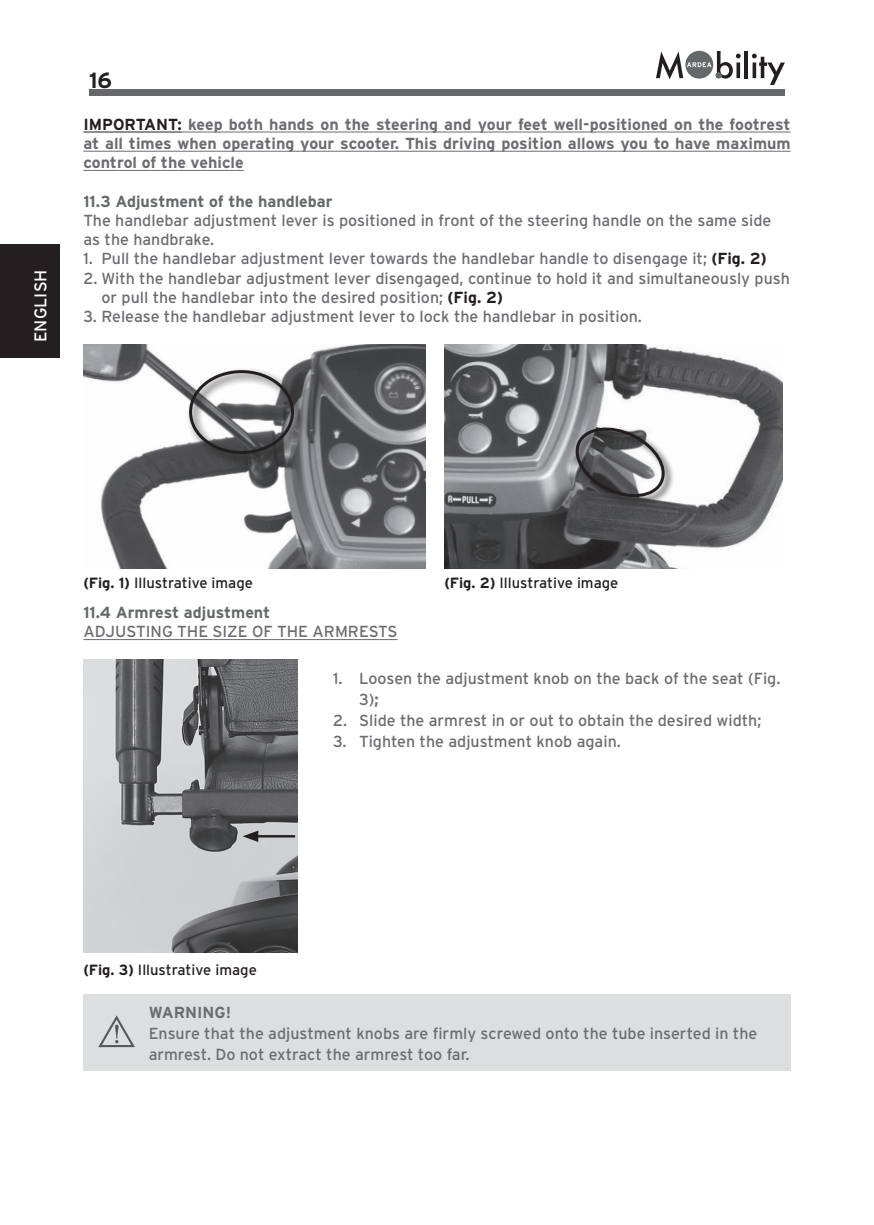
<style>
.page{position:relative;width:874px;height:1225px;background:#fff}
.page>*{position:absolute;margin:0;border:0;box-sizing:border-box;transform-origin:0 0}
.t1{font:700 22px "Interstate";color:#231f20}
.t2{font:17px "Interstate";letter-spacing:.005em;color:#fff}
.t3{font:16px/19.2px "Interstate";color:#6c6d70}
.t4{font:700 16px/19.2px "Interstate";color:#6c6d70;text-align:justify}
.t5{font:700 16px "Interstate";color:#65696a}
.t6{font:14.8px "Interstate";color:#231f20}
.s1{color:#231f20}
.s2{font-weight:700;color:#231f20}
.s3{font-weight:700}
</style>
<div class="page">
<div style="left:89px;top:89px;width:695px;height:7px;background:#65696a"></div>
<div style="left:0;top:244px;width:60px;height:113px;background:#231f20"></div>
<hr style="left:744px;top:51px;width:3px;height:27px;background:#231f20">
<svg style="left:752px;top:54px;width:32px;height:31px"></svg>
<svg style="left:656px;top:51px;width:84px;height:28px"></svg>
<div style="left:715px;top:72px;width:6px;height:7px;background:#65696a;border-radius:50%"></div>
<hr style="left:83px;top:132px;width:99px;height:1px;background:#231f20">
<hr style="left:182px;top:132px;width:608px;height:1px;background:#6c6d70">
<hr style="left:83px;top:151px;width:707px;height:1px;background:#6c6d70">
<hr style="left:83px;top:170px;width:160px;height:1px;background:#6c6d70">
<hr style="left:83px;top:639px;width:314px;height:1px;background:#6c6d70">
<img style="left:83px;top:344px;width:342px;height:224px">
<div style="left:186px;top:367px;width:120px;height:99px;background:#231f20;opacity:.9"></div>
<div style="left:189px;top:370px;width:105px;height:84px;border:3px solid #231f20;border-radius:50%"></div>
<img style="left:444px;top:344px;width:337px;height:224px">
<div style="left:573px;top:426px;width:101px;height:81px;background:#231f20;opacity:.9"></div>
<svg style="left:567px;top:421px;width:105px;height:79px"></svg>
<img style="left:83px;top:660px;width:214px;height:292px">
<hr style="left:254px;top:835px;width:41px;height:2px;background:#231f20">
<svg style="left:242px;top:830px;width:16px;height:12px"></svg>
<div style="left:83px;top:994px;width:707px;height:76px;background:#dddee0"></div>
<svg style="left:98px;top:1015px;width:37px;height:32px"></svg>
<p class="t2" style="left:31px;top:342px;width:74px;rotate:-90deg">ENGLISH</p>
<h1 class="t1" style="left:89px;top:68px;width:25px">16</h1>
<p class="t4" style="left:83px;top:115px;width:708px"><span class="s1">IMPORTANT:</span> keep both hands on the steering and your feet well-positioned on the footrest at all times when operating your scooter. This driving position allows you to have maximum control of the vehicle</p>
<p class="t5" style="left:83px;top:192px;width:250px">11.3 Adjustment of the handlebar</p>
<p class="t3" style="left:83px;top:210px;width:689px">The handlebar adjustment lever is positioned in front of the steering handle on the same side as the handbrake.</p>
<p class="t3" style="left:83px;top:249px;width:684px">1. Pull the handlebar adjustment lever towards the handlebar handle to disengage it; <span class="s2">(Fig. 2)</span></p>
<p class="t3" style="left:101px;top:268px;width:689px;text-indent:-18px">2. With the handlebar adjustment lever disengaged, continue to hold it and simultaneously push or pull the handlebar into the desired position; <span class="s2">(Fig. 2)</span></p>
<p class="t3" style="left:83px;top:306px;width:560px">3. Release the handlebar adjustment lever to lock the handlebar in position.</p>
<p class="t6" style="left:83px;top:574px;width:171px"><span class="s3">(Fig. 1)</span> Illustrative image</p>
<p class="t6" style="left:444px;top:574px;width:175px"><span class="s3">(Fig. 2)</span> Illustrative image</p>
<p class="t5" style="left:83px;top:603px;width:188px">11.4 Armrest adjustment</p>
<p class="t3" style="left:83px;top:622px;width:315px">ADJUSTING THE SIZE OF THE ARMRESTS</p>
<p class="t3" style="left:359px;top:667px;width:422px;line-height:21px;text-indent:-26px">1. Loosen the adjustment knob on the back of the seat (Fig.<br>3)<span class="s3">;</span></p>
<p class="t3" style="left:333px;top:710px;width:429px">2. Slide the armrest in or out to obtain the desired width;</p>
<p class="t3" style="left:333px;top:731px;width:289px">3. Tighten the adjustment knob again.</p>
<p class="t6" style="left:83px;top:961px;width:175px"><span class="s3">(Fig. 3)</span> Illustrative image</p>
<p class="t4" style="left:149px;top:1003px;width:84px">WARNING!</p>
<p class="t3" style="left:149px;top:1023px;width:610px;line-height:21px">Ensure that the adjustment knobs are firmly screwed onto the tube inserted in the armrest. Do not extract the armrest too far.</p>
</div>
